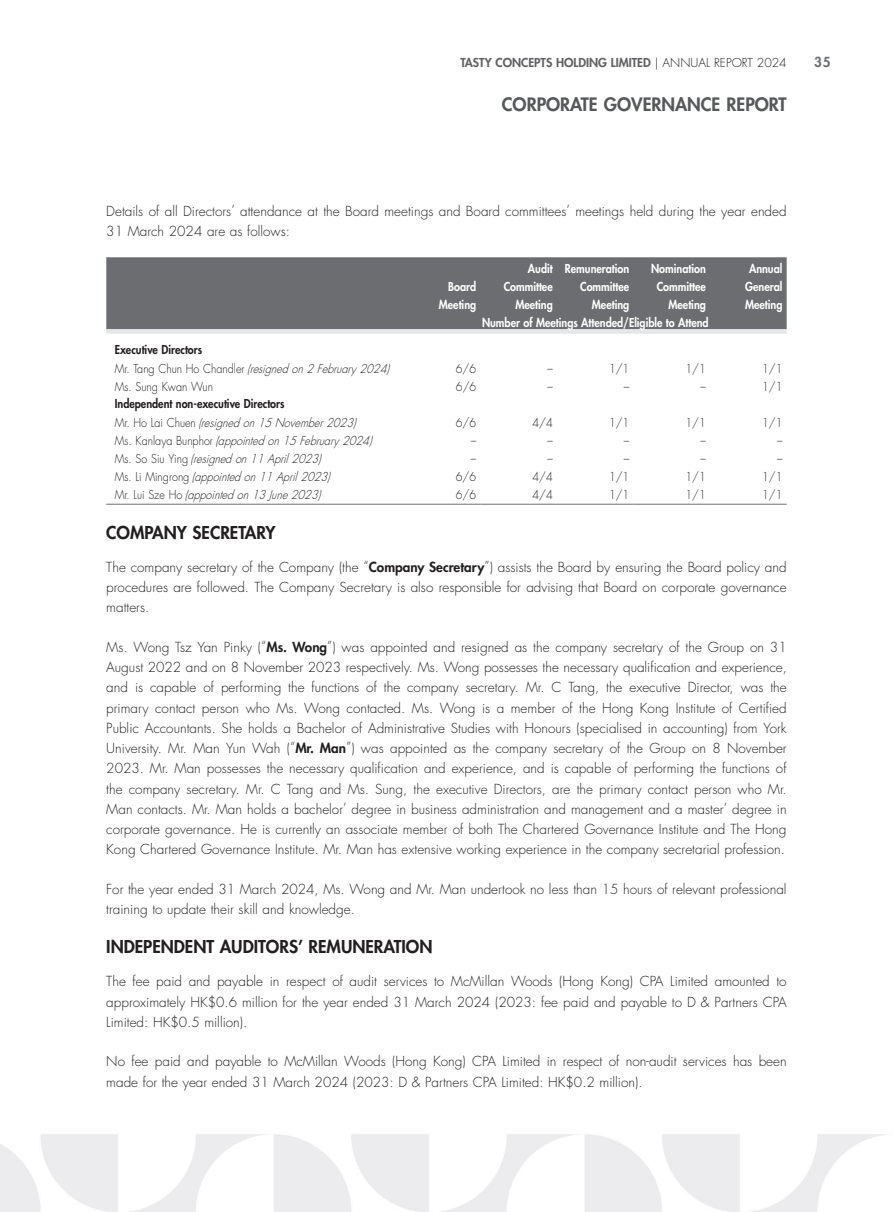
<style>
.page{position:relative;width:893px;height:1212px;background:#fff}
.page>*{position:absolute;margin:0;border:0;box-sizing:border-box;transform-origin:0 0}
.t1{font:800 18px "Futura Std";color:#57585a}
.t2{font:800 17.25px "Futura Std";color:#231f20}
.t3{font:300 13.5px/20.2px "Futura Std";color:#231f20}
.t4{font:800 13.5px "Futura Std";color:#6c6d70}
.t5{font:italic 300 12px/18.9px "Futura Std";color:#231f20;scale:.9 1}
.t6{font:800 12px/18px "Futura Std";color:#fff;text-align:right;scale:.9 1}
.t7{font:300 12px "Futura Std";color:#231f20;scale:.9 1}
.t8{font:800 12px/18.9px "Futura Std";color:#231f20;scale:.9 1}
.t9{font:800 12px "Futura Std";color:#616164}
.s1{font-weight:300;color:#231f20}
.s2{font-weight:800;font-style:normal}
.s3{font-style:normal}
.s4{font-weight:300}
.s5{font-weight:300;font-style:italic}
.s6{font-weight:800}
</style>
<div class="page">
<div style="left:106px;top:257px;width:681px;height:72px;background:#6c6d70"></div>
<div style="left:106px;top:329px;width:681px;height:5px;background:#e6e7e9"></div>
<hr style="left:106px;top:504px;width:298px;height:1px;background:#6c6d70">
<hr style="left:404px;top:504px;width:76px;height:1px;background:#6c6d70">
<hr style="left:480px;top:504px;width:77px;height:1px;background:#6c6d70">
<hr style="left:557px;top:504px;width:77px;height:1px;background:#6c6d70">
<hr style="left:634px;top:504px;width:76px;height:1px;background:#6c6d70">
<hr style="left:710px;top:504px;width:77px;height:1px;background:#6c6d70">
<p class="t9" style="left:460px;top:55px;width:328px">TASTY CONCEPTS HOLDING LIMITED <span class="s1">| ANNUAL REPORT 2024</span></p>
<p class="t4" style="left:814px;top:54px;width:18px">35</p>
<h1 class="t1" style="left:502px;top:93px;width:286px">CORPORATE GOVERNANCE REPORT</h1>
<p class="t3" style="left:106px;top:202px;width:682px">Details of all Directors’ attendance at the Board meetings and Board committees’ meetings held during the year ended<br>31 March 2024 are as follows:</p>
<p class="t5" style="left:115px;top:340px;width:311px"><span class="s2">Executive Directors<br></span><span class="s3">M r . Ta n g C h u n H o C h a n d l e r</span> (resignedon2February 2024)</p>
<p class="t6" style="left:504px;top:259px;width:56px">Audit<br>Committee<br>Meeting</p>
<p class="t6" style="left:565px;top:259px;width:73px">Remuneration<br>Committee<br>Meeting</p>
<p class="t6" style="left:651px;top:259px;width:62px">Nomination<br>Committee<br>Meeting</p>
<p class="t6" style="left:745px;top:259px;width:43px;text-align:center">Annual<br>General<br>Meeting</p>
<p class="t6" style="left:482px;top:313px;width:253px">Number of Meetings Attended/Eligible to Attend</p>
<p class="t6" style="left:439px;top:277px;width:43px">Board<br>Meeting</p>
<p class="t7" style="left:456px;top:361px;width:24px">6/6</p>
<p class="t7" style="left:547px;top:361px;width:7px">–</p>
<p class="t7" style="left:609px;top:361px;width:24px">1/1</p>
<p class="t7" style="left:686px;top:361px;width:24px">1/1</p>
<p class="t7" style="left:762px;top:361px;width:24px">1/1</p>
<p class="t7" style="left:115px;top:379px;width:111px">Ms. Sung Kwan Wun</p>
<p class="t7" style="left:456px;top:379px;width:24px">6/6</p>
<p class="t7" style="left:547px;top:379px;width:7px">–</p>
<p class="t7" style="left:624px;top:379px;width:7px">–</p>
<p class="t7" style="left:700px;top:379px;width:7px">–</p>
<p class="t7" style="left:762px;top:379px;width:24px">1/1</p>
<p class="t8" style="left:115px;top:394px;width:274px">Independent non-executive Directors<br><span class="s4">M r . H o L a i C h u e n</span> <span class="s5">(resignedon15November2023)</span></p>
<p class="t7" style="left:456px;top:415px;width:24px">6/6</p>
<p class="t7" style="left:532px;top:415px;width:24px">4/4</p>
<p class="t7" style="left:609px;top:415px;width:24px">1/1</p>
<p class="t7" style="left:686px;top:415px;width:24px">1/1</p>
<p class="t7" style="left:762px;top:415px;width:24px">1/1</p>
<p class="t5" style="left:115px;top:431px;width:291px"><span class="s3">M s . K a n l a y a B u n p h o r</span> (appointedon15February 2024)</p>
<p class="t7" style="left:471px;top:433px;width:7px">–</p>
<p class="t7" style="left:547px;top:433px;width:7px">–</p>
<p class="t7" style="left:624px;top:433px;width:7px">–</p>
<p class="t7" style="left:700px;top:433px;width:7px">–</p>
<p class="t7" style="left:777px;top:433px;width:7px">–</p>
<p class="t5" style="left:115px;top:449px;width:235px"><span class="s3">M s . S o S i u Y i n g</span> (resignedon11April2023)</p>
<p class="t7" style="left:471px;top:451px;width:7px">–</p>
<p class="t7" style="left:547px;top:451px;width:7px">–</p>
<p class="t7" style="left:624px;top:451px;width:7px">–</p>
<p class="t7" style="left:700px;top:451px;width:7px">–</p>
<p class="t7" style="left:777px;top:451px;width:7px">–</p>
<p class="t5" style="left:115px;top:467px;width:245px"><span class="s3">M s . L i M i n g r o n g</span> (appointedon11April2023)</p>
<p class="t7" style="left:456px;top:469px;width:24px">6/6</p>
<p class="t7" style="left:532px;top:469px;width:24px">4/4</p>
<p class="t7" style="left:609px;top:469px;width:24px">1/1</p>
<p class="t7" style="left:686px;top:469px;width:24px">1/1</p>
<p class="t7" style="left:762px;top:469px;width:24px">1/1</p>
<p class="t5" style="left:115px;top:485px;width:234px"><span class="s3">M r . L u i S z e H o</span> (appointedon13June2023)</p>
<p class="t7" style="left:456px;top:487px;width:24px">6/6</p>
<p class="t7" style="left:532px;top:487px;width:24px">4/4</p>
<p class="t7" style="left:609px;top:487px;width:24px">1/1</p>
<p class="t7" style="left:686px;top:487px;width:24px">1/1</p>
<p class="t7" style="left:762px;top:487px;width:24px">1/1</p>
<p class="t2" style="left:106px;top:522px;width:171px">COMPANY SECRETARY</p>
<p class="t3" style="left:106px;top:557px;width:682px;text-align:justify">The company secretary of the Company (the “<span class="s6">Company Secretary</span>”) assists the Board by ensuring the Board policy and procedures are followed. The Company Secretary is also responsible for advising that Board on corporate governance matters.</p>
<p class="t3" style="left:106px;top:637px;width:682px;text-align:justify">Ms. Wong Tsz Yan Pinky (“<span class="s6">Ms. Wong</span>”) was appointed and resigned as the company secretary of the Group on 31<br>August 2022 and on 8 November 2023 respectively. Ms. Wong possesses the necessary qualification and experience, and is capable of performing the functions of the company secretary. Mr. C Tang, the executive Director, was the primary contact person who Ms. Wong contacted. Ms. Wong is a member of the Hong Kong Institute of Certified Public Accountants. She holds a Bachelor of Administrative Studies with Honours (specialised in accounting) from York University. Mr. Man Yun Wah (“<span class="s6">Mr. Man</span>”) was appointed as the company secretary of the Group on 8 November 2023. Mr. Man possesses the necessary qualification and experience, and is capable of performing the functions of the company secretary. Mr. C Tang and Ms. Sung, the executive Directors, are the primary contact person who Mr.<br>Man contacts. Mr. Man holds a bachelor’ degree in business administration and management and a master’ degree in corporate governance. He is currently an associate member of both The Chartered Governance Institute and The Hong Kong Chartered Governance Institute. Mr. Man has extensive working experience in the company secretarial profession.</p>
<p class="t3" style="left:106px;top:879px;width:682px">For the year ended 31 March 2024, Ms. Wong and Mr. Man undertook no less than 15 hours of relevant professional training to update their skill and knowledge.</p>
<p class="t2" style="left:106px;top:936px;width:328px">INDEPENDENT AUDITORS’ REMUNERATION</p>
<p class="t3" style="left:106px;top:972px;width:682px;text-align:justify">The fee paid and payable in respect of audit services to McMillan Woods (Hong Kong) CPA Limited amounted to approximately HK$0.6 million for the year ended 31 March 2024 (2023: fee paid and payable to D &amp; Partners CPA Limited: HK$0.5 million).</p>
<p class="t3" style="left:106px;top:1052px;width:682px">No fee paid and payable to McMillan Woods (Hong Kong) CPA Limited in respect of non-audit services has been made for the year ended 31 March 2024 (2023: D &amp; Partners CPA Limited: HK$0.2 million).</p>
</div>
